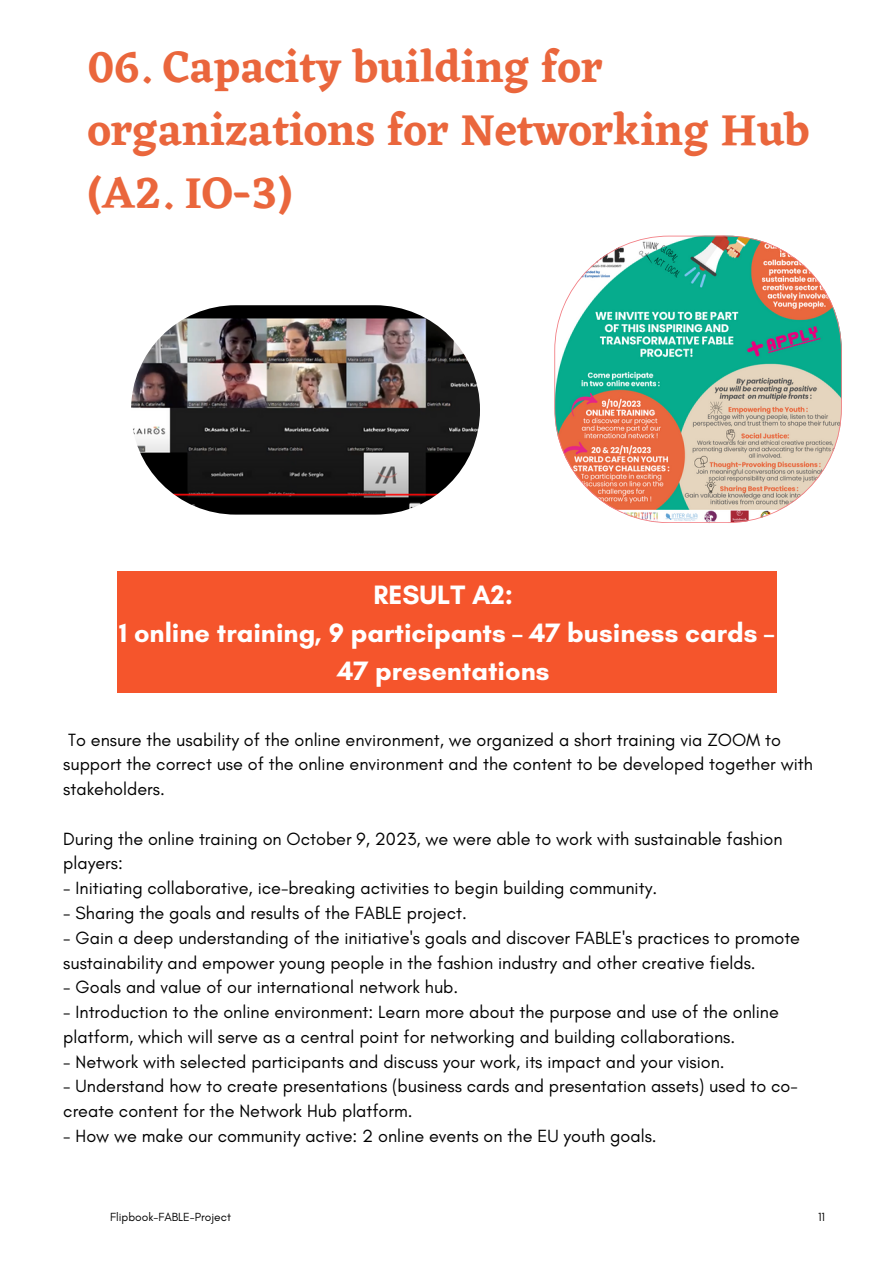
<style>
.page{position:relative;width:893px;height:1264px;background:#fff}
.page>*{position:absolute;margin:0;border:0;box-sizing:border-box;transform-origin:0 0}
.t1{font:600 45px/63px "Eczar";color:#ea663c}
.t2{font:700 27.15px/37.7px "Glacial Indifference";color:#fff;text-align:center}
.t3{font:18px/24.8px "Glacial Indifference";color:#000}
.t4{font:12px "Glacial Indifference";color:#000}
</style>
<div class="page">
<svg style="left:554px;top:236px;width:287px;height:287px"></svg>
<img style="left:131px;top:305px;width:349px;height:209px;border-radius:105px">
<div style="left:117px;top:571px;width:659px;height:121px;background:#f5552c"></div>
<h1 class="t1" style="left:88px;top:35px;width:723px">06. Capacity building for organizations for Networking Hub (A2. IO-3)</h1>
<h2 class="t2" style="left:119px;top:576px;width:656px">RESULT A2:<br>1 online training, 9 participants – 47 business cards –<br>47 presentations</h2>
<p class="t3" style="left:63px;top:727px;width:751px">To ensure the usability of the online environment, we organized a short training via ZOOM to support the correct use of the online environment and the content to be developed together with stakeholders.</p>
<p class="t3" style="left:63px;top:826px;width:720px">During the online training on October 9, 2023, we were able to work with sustainable fashion players:</p>
<p class="t3" style="left:63px;top:875px;width:595px">- Initiating collaborative, ice-breaking activities to begin building community.</p>
<p class="t3" style="left:63px;top:900px;width:405px">- Sharing the goals and results of the FABLE project.</p>
<p class="t3" style="left:63px;top:925px;width:738px">- Gain a deep understanding of the initiative's goals and discover FABLE's practices to promote sustainability and empower young people in the fashion industry and other creative fields.</p>
<p class="t3" style="left:63px;top:974px;width:396px">- Goals and value of our international network hub.</p>
<p class="t3" style="left:63px;top:999px;width:717px">- Introduction to the online environment: Learn more about the purpose and use of the online platform, which will serve as a central point for networking and building collaborations.</p>
<p class="t3" style="left:63px;top:1048px;width:663px">- Network with selected participants and discuss your work, its impact and your vision.</p>
<p class="t3" style="left:63px;top:1073px;width:736px">- Understand how to create presentations (business cards and presentation assets) used to co&shy;create content for the Network Hub platform.</p>
<p class="t3" style="left:63px;top:1123px;width:595px">- How we make our community active: 2 online events on the EU youth goals.</p>
<p class="t4" style="left:110px;top:1209px;width:122px">Flipbook-FABLE-Project</p>
<p class="t4" style="left:818px;top:1209px;width:8px">11</p>
</div>
